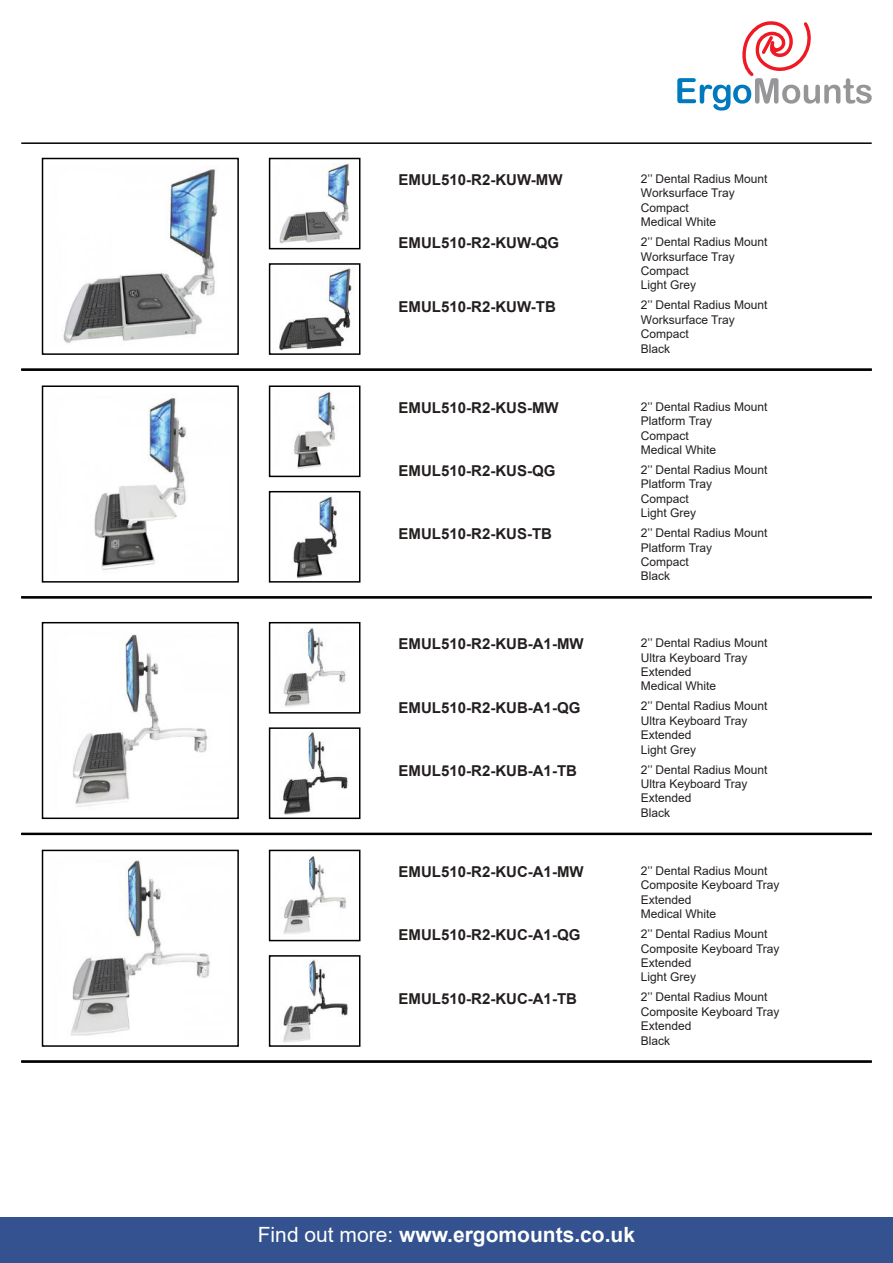
<style>
.page{position:relative;width:893px;height:1263px;background:#fff}
.page>*{position:absolute;margin:0;border:0;box-sizing:border-box;transform-origin:0 0}
.t1{font:700 21px "Arial";color:#fffffc}
.t2{font:700 15px "Arial";color:#241f1f}
.t3{font:12px/14.4px "Arial";color:#241f1f}
.s1{font-weight:400}
</style>
<div class="page">
<div style="left:0;top:1217px;width:893px;height:46px;background:#33528f"></div>
<hr style="left:21px;top:142px;width:851px;height:2px;background:#000">
<svg style="left:677px;top:21px;width:195px;height:90px"></svg>
<img style="left:63px;top:169px;width:155px;height:174px">
<div style="left:42px;top:158px;width:197px;height:197px;border:2px solid #000"></div>
<img style="left:279px;top:163px;width:73px;height:80px">
<div style="left:269px;top:158px;width:91px;height:91px;border:2px solid #000"></div>
<img style="left:279px;top:268px;width:74px;height:82px">
<div style="left:269px;top:263px;width:91px;height:92px;border:2px solid #000"></div>
<hr style="left:21px;top:369px;width:851px;height:2px;background:#000">
<img style="left:94px;top:398px;width:92px;height:172px">
<div style="left:42px;top:385px;width:197px;height:198px;border:2px solid #000"></div>
<img style="left:292px;top:391px;width:43px;height:78px">
<div style="left:269px;top:385px;width:91px;height:92px;border:2px solid #000"></div>
<img style="left:292px;top:495px;width:45px;height:83px">
<div style="left:269px;top:491px;width:91px;height:92px;border:2px solid #000"></div>
<hr style="left:21px;top:596px;width:851px;height:2px;background:#000">
<hr style="left:21px;top:597px;width:851px;height:2px;background:#000">
<img style="left:73px;top:634px;width:135px;height:173px">
<div style="left:42px;top:622px;width:197px;height:197px;border:2px solid #000"></div>
<img style="left:283px;top:627px;width:63px;height:80px">
<div style="left:269px;top:622px;width:91px;height:92px;border:2px solid #000"></div>
<img style="left:283px;top:732px;width:65px;height:83px">
<div style="left:269px;top:727px;width:91px;height:92px;border:2px solid #000"></div>
<hr style="left:21px;top:833px;width:851px;height:1px;background:#000">
<hr style="left:21px;top:834px;width:851px;height:1px;background:#000">
<img style="left:70px;top:860px;width:140px;height:176px">
<div style="left:42px;top:850px;width:197px;height:197px;border:2px solid #000"></div>
<img style="left:283px;top:855px;width:63px;height:80px">
<div style="left:269px;top:850px;width:91px;height:91px;border:2px solid #000"></div>
<img style="left:283px;top:959px;width:65px;height:83px">
<div style="left:269px;top:955px;width:91px;height:92px;border:2px solid #000"></div>
<hr style="left:21px;top:1060px;width:851px;height:2px;background:#000">
<hr style="left:21px;top:1061px;width:851px;height:2px;background:#000">
<p class="t2" style="left:399px;top:169px;width:165px">EMUL510-R2-KUW-MW</p>
<p class="t3" style="left:641px;top:172px;width:128px">2’’ Dental Radius Mount<br>Worksurface Tray<br>Compact<br>Medical White</p>
<p class="t2" style="left:399px;top:233px;width:162px">EMUL510-R2-KUW-QG</p>
<p class="t3" style="left:641px;top:235px;width:128px">2’’ Dental Radius Mount<br>Worksurface Tray<br>Compact<br>Light Grey</p>
<p class="t2" style="left:399px;top:296px;width:159px">EMUL510-R2-KUW-TB</p>
<p class="t3" style="left:641px;top:298px;width:128px">2’’ Dental Radius Mount<br>Worksurface Tray<br>Compact<br>Black</p>
<p class="t2" style="left:399px;top:397px;width:161px">EMUL510-R2-KUS-MW</p>
<p class="t3" style="left:641px;top:399px;width:128px">2’’ Dental Radius Mount<br>Platform Tray<br>Compact<br>Medical White</p>
<p class="t2" style="left:399px;top:460px;width:158px">EMUL510-R2-KUS-QG</p>
<p class="t3" style="left:641px;top:462px;width:128px">2’’ Dental Radius Mount<br>Platform Tray<br>Compact<br>Light Grey</p>
<p class="t2" style="left:399px;top:524px;width:155px">EMUL510-R2-KUS-TB</p>
<p class="t3" style="left:641px;top:526px;width:128px">2’’ Dental Radius Mount<br>Platform Tray<br>Compact<br>Black</p>
<p class="t2" style="left:399px;top:634px;width:186px">EMUL510-R2-KUB-A1-MW</p>
<p class="t3" style="left:641px;top:636px;width:128px">2’’ Dental Radius Mount<br>Ultra Keyboard Tray<br>Extended<br>Medical White</p>
<p class="t2" style="left:399px;top:697px;width:183px">EMUL510-R2-KUB-A1-QG</p>
<p class="t3" style="left:641px;top:699px;width:128px">2’’ Dental Radius Mount<br>Ultra Keyboard Tray<br>Extended<br>Light Grey</p>
<p class="t2" style="left:399px;top:760px;width:180px">EMUL510-R2-KUB-A1-TB</p>
<p class="t3" style="left:641px;top:762px;width:128px">2’’ Dental Radius Mount<br>Ultra Keyboard Tray<br>Extended<br>Black</p>
<p class="t2" style="left:399px;top:861px;width:186px">EMUL510-R2-KUC-A1-MW</p>
<p class="t3" style="left:641px;top:863px;width:140px">2’’ Dental Radius Mount<br>Composite Keyboard Tray<br>Extended<br>Medical White</p>
<p class="t2" style="left:399px;top:924px;width:183px">EMUL510-R2-KUC-A1-QG</p>
<p class="t3" style="left:641px;top:927px;width:140px">2’’ Dental Radius Mount<br>Composite Keyboard Tray<br>Extended<br>Light Grey</p>
<p class="t2" style="left:399px;top:988px;width:180px">EMUL510-R2-KUC-A1-TB</p>
<p class="t3" style="left:641px;top:990px;width:140px">2’’ Dental Radius Mount<br>Composite Keyboard Tray<br>Extended<br>Black</p>
<h1 class="t1" style="left:258px;top:1219px;width:379px"><span class="s1">Find out more:</span> www.ergomounts.co.uk</h1>
</div>
